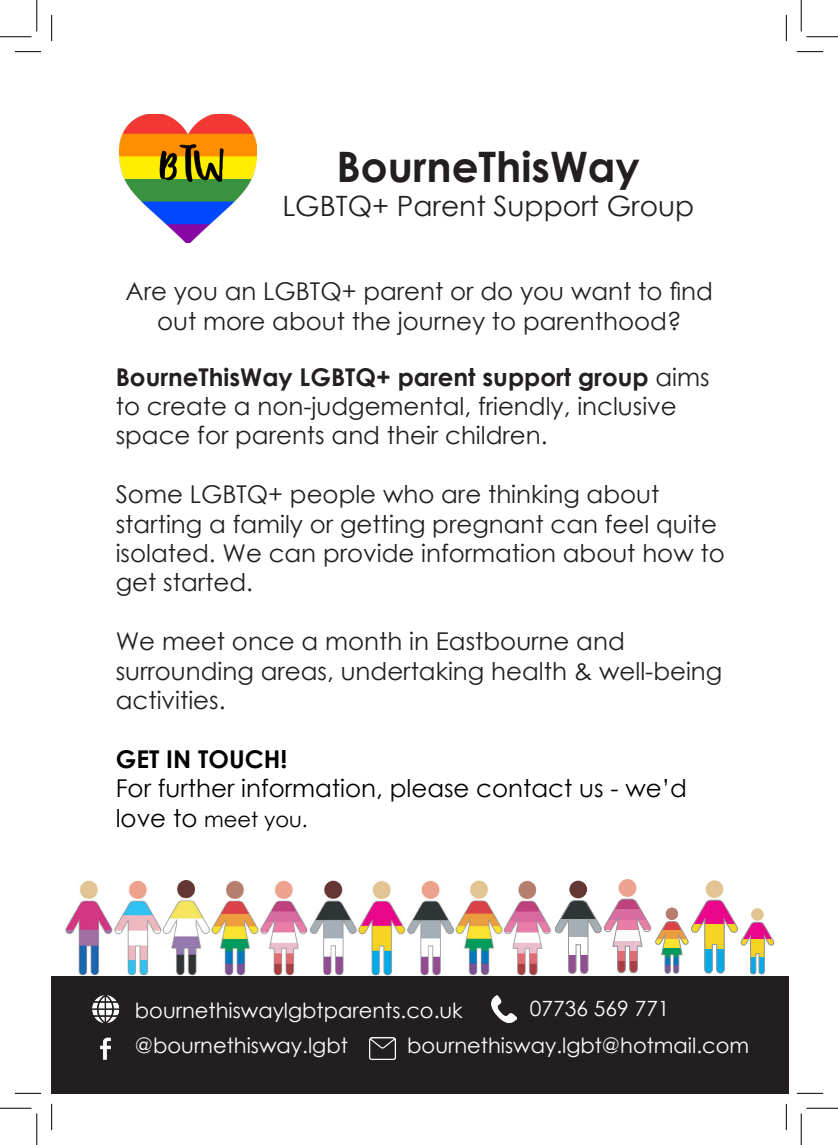
<style>
.page{position:relative;width:838px;height:1145px;background:#fff}
.page>*{position:absolute;margin:0;border:0;box-sizing:border-box;transform-origin:0 0}
.t1{font:700 42px "Century Gothic";color:#231f20}
.t2{font:28px "Century Gothic";color:#231f20}
.t3{font:24.5px/29.4px "Century Gothic";color:#231f20}
.t4{font:24.5px "Century Gothic";color:#000001}
.t5{font:700 24.5px "Century Gothic";color:#000001}
.t6{font:21px "Century Gothic";color:#fff}
.t7{font:21px "Century Gothic";color:#000001}
.s1{font-weight:700}
.s2{font-size:24.5px}
</style>
<div class="page">
<div style="left:52px;top:976px;width:736px;height:117px;background:#231f20"></div>
<img style="left:120px;top:115px;width:137px;height:128px">
<img style="left:92px;top:995px;width:27px;height:27px">
<img style="left:100px;top:1037px;width:11px;height:23px">
<img style="left:491px;top:995px;width:25px;height:27px">
<img style="left:369px;top:1038px;width:27px;height:21px">
<img style="left:65px;top:881px;width:486px;height:95px">
<div style="left:569px;top:881px;width:18px;height:17px;background:#643734;border-radius:50%"></div>
<div style="left:618px;top:879px;width:18px;height:18px;background:#eea28e;border-radius:50%"></div>
<div style="left:705px;top:880px;width:18px;height:18px;background:#e3c393;border-radius:50%"></div>
<svg style="left:554px;top:898px;width:220px;height:76px"></svg>
<svg style="left:15px;top:51px;width:26px;height:1px"></svg>
<svg style="left:796px;top:51px;width:27px;height:1px"></svg>
<svg style="left:15px;top:1093px;width:26px;height:1px"></svg>
<svg style="left:796px;top:1093px;width:27px;height:1px"></svg>
<svg style="left:51px;top:15px;width:1px;height:26px"></svg>
<svg style="left:51px;top:1104px;width:1px;height:26px"></svg>
<svg style="left:786px;top:15px;width:1px;height:26px"></svg>
<svg style="left:786px;top:1104px;width:1px;height:26px"></svg>
<hr style="left:0;top:36px;width:32px;height:1px;background:#000">
<hr style="left:806px;top:36px;width:31px;height:1px;background:#000">
<hr style="left:0;top:1108px;width:32px;height:1px;background:#000">
<hr style="left:806px;top:1108px;width:31px;height:1px;background:#000">
<hr style="left:36px;top:0;width:1px;height:31px;background:#000">
<hr style="left:36px;top:1113px;width:1px;height:32px;background:#000">
<hr style="left:800px;top:0;width:1px;height:31px;background:#000">
<hr style="left:800px;top:1113px;width:1px;height:32px;background:#000">
<p class="t1" style="left:336px;top:135px;width:305px">BourneThisWay</p>
<p class="t2" style="left:282px;top:186px;width:413px">LGBTQ+ Parent Support Group</p>
<p class="t3" style="left:125px;top:277px;width:589px">Are you an LGBTQ+ parent or do you want to find</p>
<p class="t3" style="left:157px;top:306px;width:526px">out more about the journey to parenthood?</p>
<p class="t3" style="left:116px;top:362px;width:595px"><span class="s1">BourneThisWay LGBTQ+ parent support group</span> aims to create a non-judgemental, friendly, inclusive space for parents and their children.</p>
<p class="t3" style="left:116px;top:479px;width:545px">Some LGBTQ+ people who are thinking about</p>
<p class="t3" style="left:116px;top:509px;width:610px">starting a family or getting pregnant can feel quite isolated. We can provide information about how to get started.</p>
<p class="t3" style="left:116px;top:626px;width:510px">We meet once a month in Eastbourne and</p>
<p class="t3" style="left:116px;top:656px;width:608px">surrounding areas, undertaking health &amp; well-being activities.</p>
<p class="t5" style="left:116px;top:740px;width:173px">GET IN TOUCH!</p>
<p class="t4" style="left:116px;top:771px;width:572px">For further information, please contact us - we’d</p>
<p class="t7" style="left:116px;top:804px;width:193px"><span class="s2">love to</span> meet you.</p>
<p class="t6" style="left:530px;top:994px;width:141px">07736 569 771</p>
<p class="t6" style="left:407px;top:1031px;width:343px">bournethisway.lgbt@hotmail.com</p>
<p class="t6" style="left:135px;top:996px;width:329px">bournethiswaylgbtparents.co.uk</p>
<p class="t6" style="left:135px;top:1031px;width:214px">@bournethisway.lgbt</p>
</div>
